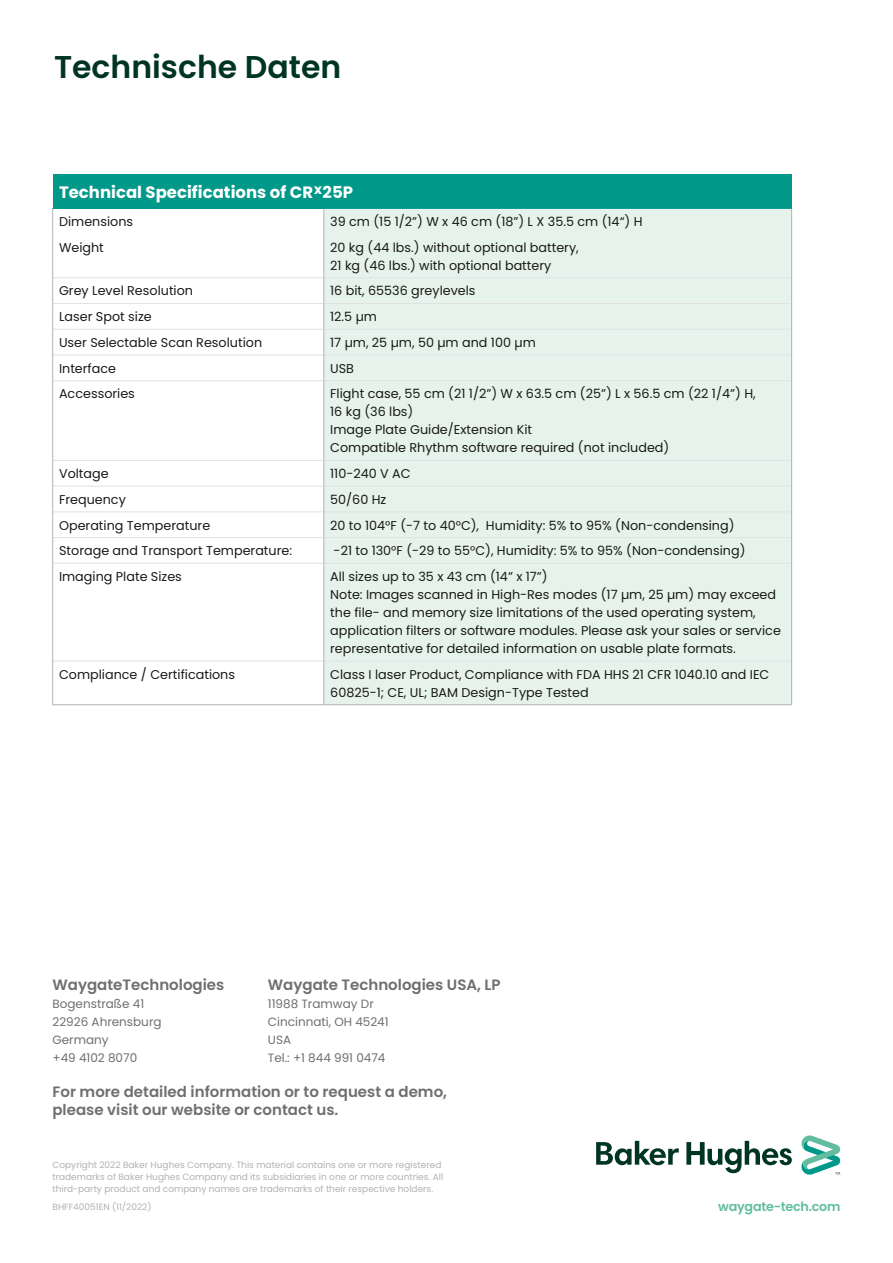
<style>
.page{position:relative;width:893px;height:1263px;background:#fff}
.page>*{position:absolute;margin:0;border:0;box-sizing:border-box;transform-origin:0 0}
.t1{font:600 31.5px "Poppins";color:#003525}
.t2{font:700 16.5px "Poppins";color:#fff}
.t3{font:600 15px/18px "Poppins";color:#6f6f6e}
.t4{font:12.75px/18px "Poppins";color:#1a1a18}
.t5{font:600 12.75px "Poppins";letter-spacing:-.02em;color:#62bda0}
.t6{font:12px/18px "Poppins";color:#6f6f6e}
.t7{font:9px/12px "Poppins";color:#b1b2b3}
</style>
<div class="page">
<svg style="left:596px;top:1135px;width:244px;height:40px"></svg>
<div style="left:53px;top:174px;width:739px;height:34px;background:#009889"></div>
<div style="left:325px;top:209px;width:466px;height:495px;background:#e6f3ed"></div>
<hr style="left:53px;top:277px;width:271px;height:1px;background:#e1e1e1">
<hr style="left:324px;top:277px;width:467px;height:1px;background:#e1e1e1">
<hr style="left:53px;top:303px;width:271px;height:1px;background:#e1e1e1">
<hr style="left:324px;top:303px;width:467px;height:1px;background:#e1e1e1">
<hr style="left:53px;top:329px;width:271px;height:1px;background:#e1e1e1">
<hr style="left:324px;top:329px;width:467px;height:1px;background:#e1e1e1">
<hr style="left:53px;top:355px;width:271px;height:1px;background:#e1e1e1">
<hr style="left:324px;top:355px;width:467px;height:1px;background:#e1e1e1">
<hr style="left:53px;top:380px;width:271px;height:1px;background:#e1e1e1">
<hr style="left:324px;top:380px;width:467px;height:1px;background:#e1e1e1">
<hr style="left:53px;top:460px;width:271px;height:1px;background:#e1e1e1">
<hr style="left:324px;top:460px;width:467px;height:1px;background:#e1e1e1">
<hr style="left:53px;top:486px;width:271px;height:1px;background:#e1e1e1">
<hr style="left:324px;top:486px;width:467px;height:1px;background:#e1e1e1">
<hr style="left:53px;top:511px;width:271px;height:1px;background:#e1e1e1">
<hr style="left:324px;top:511px;width:467px;height:1px;background:#e1e1e1">
<hr style="left:53px;top:537px;width:271px;height:1px;background:#e1e1e1">
<hr style="left:324px;top:537px;width:467px;height:1px;background:#e1e1e1">
<hr style="left:53px;top:563px;width:271px;height:1px;background:#e1e1e1">
<hr style="left:324px;top:563px;width:467px;height:1px;background:#e1e1e1">
<hr style="left:53px;top:661px;width:271px;height:1px;background:#e1e1e1">
<hr style="left:324px;top:661px;width:467px;height:1px;background:#e1e1e1">
<svg style="left:791px;top:209px;width:1px;height:25px"></svg>
<hr style="left:791px;top:234px;width:1px;height:44px;background:#b1b2b3">
<svg style="left:791px;top:278px;width:1px;height:103px"></svg>
<hr style="left:791px;top:381px;width:1px;height:79px;background:#b1b2b3">
<svg style="left:791px;top:460px;width:1px;height:103px"></svg>
<hr style="left:791px;top:563px;width:1px;height:98px;background:#b1b2b3">
<hr style="left:791px;top:661px;width:1px;height:43px;background:#b1b2b3">
<hr style="left:324px;top:704px;width:468px;height:1px;background:#b1b2b3">
<svg style="left:52px;top:209px;width:1px;height:25px"></svg>
<svg style="left:324px;top:209px;width:1px;height:25px"></svg>
<hr style="left:52px;top:234px;width:1px;height:44px;background:#b1b2b3">
<hr style="left:324px;top:234px;width:1px;height:44px;background:#b1b2b3">
<svg style="left:52px;top:278px;width:1px;height:103px"></svg>
<svg style="left:324px;top:278px;width:1px;height:103px"></svg>
<hr style="left:52px;top:381px;width:1px;height:79px;background:#b1b2b3">
<hr style="left:324px;top:381px;width:1px;height:79px;background:#b1b2b3">
<svg style="left:52px;top:460px;width:1px;height:103px"></svg>
<svg style="left:324px;top:460px;width:1px;height:103px"></svg>
<hr style="left:52px;top:563px;width:1px;height:98px;background:#b1b2b3">
<hr style="left:324px;top:563px;width:1px;height:98px;background:#b1b2b3">
<hr style="left:52px;top:661px;width:1px;height:43px;background:#b1b2b3">
<hr style="left:324px;top:661px;width:1px;height:43px;background:#b1b2b3">
<hr style="left:52px;top:704px;width:272px;height:1px;background:#b1b2b3">
<hr style="left:52px;top:208px;width:272px;height:1px;background:#009889">
<hr style="left:324px;top:208px;width:468px;height:1px;background:#009889">
<h1 class="t1" style="left:54px;top:49px;width:289px">Technische Daten</h1>
<p class="t2" style="left:59px;top:183px;width:295px">Technical Specifications of CR<sup>x</sup>25P</p>
<p class="t4" style="left:59px;top:213px;width:76px">Dimensions</p>
<p class="t4" style="left:330px;top:213px;width:314px">39 cm (15 1/2”) W x 46 cm (18”) L X 35.5 cm (14“) H</p>
<p class="t4" style="left:59px;top:238px;width:46px">Weight</p>
<p class="t4" style="left:330px;top:238px;width:250px">20 kg (44 lbs.) without optional battery,<br>21 kg (46 lbs.) with optional battery</p>
<p class="t4" style="left:59px;top:282px;width:136px">Grey Level Resolution</p>
<p class="t4" style="left:330px;top:282px;width:147px">16 bit, 65536 greylevels</p>
<p class="t4" style="left:59px;top:308px;width:94px">Laser Spot size</p>
<p class="t4" style="left:330px;top:308px;width:48px">12.5 µm</p>
<p class="t4" style="left:59px;top:333px;width:205px">User Selectable Scan Resolution</p>
<p class="t4" style="left:330px;top:333px;width:207px">17 µm, 25 µm, 50 µm and 100 µm</p>
<p class="t4" style="left:59px;top:359px;width:59px">Interface</p>
<p class="t4" style="left:330px;top:359px;width:25px">USB</p>
<p class="t4" style="left:59px;top:385px;width:77px">Accessories</p>
<p class="t4" style="left:330px;top:385px;width:427px">Flight case, 55 cm (21 1/2”) W x 63.5 cm (25”) L x 56.5 cm (22 1/4”) H, 16 kg (36 lbs)<br>Image Plate Guide/Extension Kit<br>Compatible Rhythm software required (not included)</p>
<p class="t4" style="left:59px;top:465px;width:51px">Voltage</p>
<p class="t4" style="left:330px;top:465px;width:82px">110-240 V AC</p>
<p class="t4" style="left:59px;top:490px;width:68px">Frequency</p>
<p class="t4" style="left:330px;top:490px;width:58px">50/60 Hz</p>
<p class="t4" style="left:59px;top:516px;width:153px">Operating Temperature</p>
<p class="t4" style="left:330px;top:516px;width:406px">20 to 104°F (-7 to 40°C), Humidity: 5% to 95% (Non-condensing)</p>
<p class="t4" style="left:59px;top:542px;width:235px">Storage and Transport Temperature:</p>
<p class="t4" style="left:334px;top:542px;width:413px">-21 to 130°F (-29 to 55°C), Humidity: 5% to 95% (Non-condensing)</p>
<p class="t4" style="left:59px;top:567px;width:124px">Imaging Plate Sizes</p>
<p class="t4" style="left:330px;top:567px;width:452px">All sizes up to 35 x 43 cm (14” x 17”)<br>Note: Images scanned in High-Res modes (17 µm, 25 µm) may exceed the file- and memory size limitations of the used operating system, application filters or software modules. Please ask your sales or service representative for detailed information on usable plate formats.</p>
<p class="t4" style="left:59px;top:665px;width:178px">Compliance / Certifications</p>
<p class="t4" style="left:330px;top:665px;width:441px">Class I laser Product, Compliance with FDA HHS 21 CFR 1040.10 and IEC<br>60825-1; CE, UL; BAM Design-Type Tested</p>
<p class="t3" style="left:52px;top:975px;width:173px">WaygateTechnologies</p>
<p class="t6" style="left:52px;top:994px;width:111px">Bogenstraße 41<br>22926 Ahrensburg<br>Germany<br>+49 4102 8070</p>
<p class="t3" style="left:268px;top:975px;width:234px">Waygate Technologies USA, LP</p>
<p class="t6" style="left:268px;top:994px;width:122px">11988 Tramway Dr<br>Cincinnati, OH 45241<br>USA<br>Tel.: +1 844 991 0474</p>
<p class="t3" style="left:52px;top:1083px;width:396px">For more detailed information or to request a demo, please visit our website or contact us.</p>
<p class="t7" style="left:52px;top:1158px;width:392px">Copyright 2022 Baker Hughes Company. This material contains one or more registered trademarks of Baker Hughes Company and its subsidiaries in one or more countries. All third-party product and company names are trademarks of their respective holders.</p>
<p class="t7" style="left:52px;top:1201px;width:101px">BHFF40051EN (11/2022)</p>
<p class="t5" style="left:718px;top:1198px;width:124px">waygate-tech.com</p>
</div>
